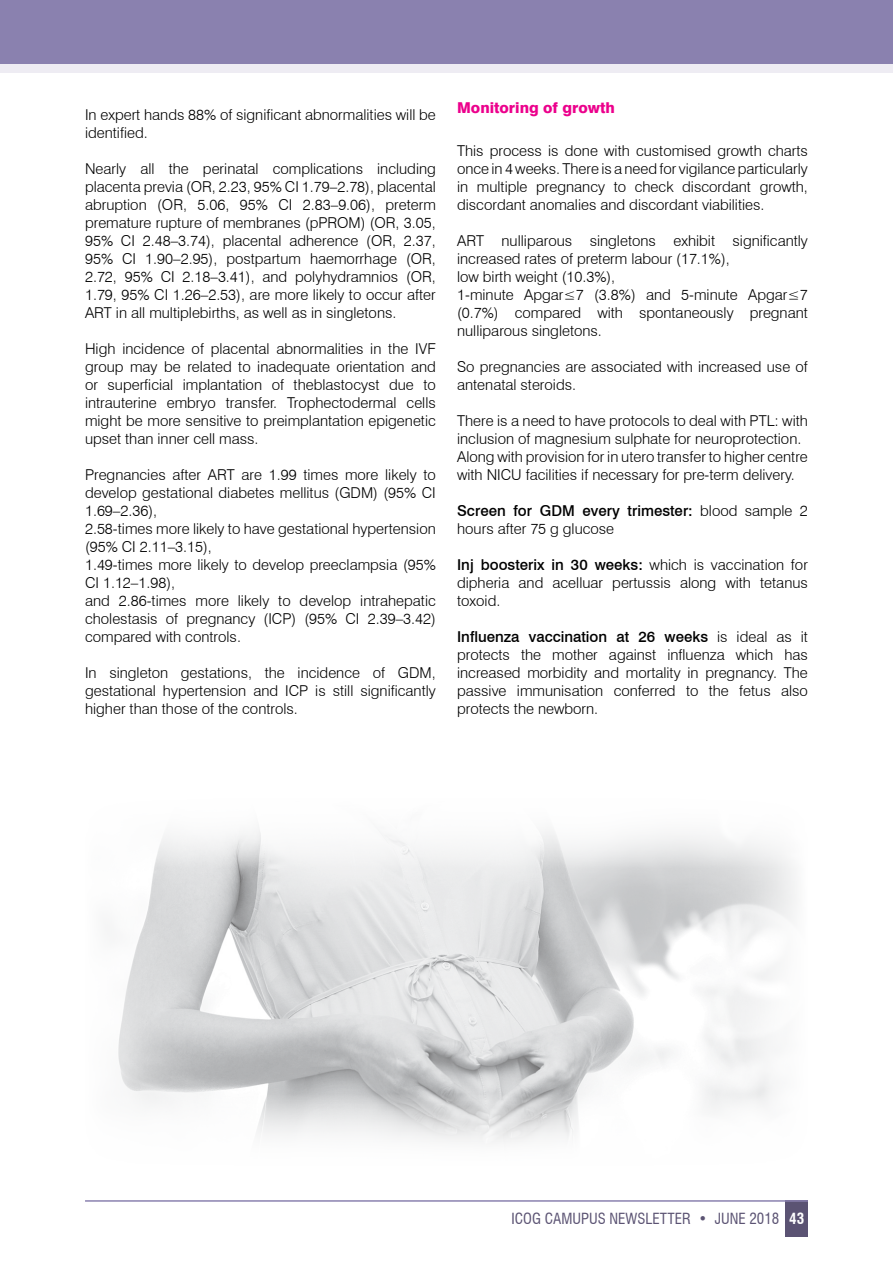
<style>
.page{position:relative;width:893px;height:1263px;background:#fff}
.page>*{position:absolute;margin:0;border:0;box-sizing:border-box;transform-origin:0 0}
.t1{font:300 15px/18px "Swiss 721 BT";color:#000}
.t2{font:condensed 15px "Swiss 721 BT";color:#5b5373}
.t3{font:800 15px "Swiss 721 BT";color:#ec008c}
.s1{font-weight:500}
.s2{font-weight:700;color:#fff}
</style>
<div class="page">
<img style="left:118px;top:827px;width:679px;height:316px">
<div style="left:785px;top:1200px;width:23px;height:36px;background:#5b5373"></div>
<div style="left:0;top:0;width:893px;height:64px;background:#8a81af"></div>
<div style="left:0;top:64px;width:893px;height:8px;background:#eeecf3"></div>
<hr style="left:85px;top:1200px;width:723px;height:2px;background:#8a81af">
<p class="t1" style="left:85px;top:106px;width:352px">In expert hands 88% of significant abnormalities will be identified.</p>
<p class="t1" style="left:85px;top:160px;width:352px;text-align:justify">Nearly all the perinatal complications including placenta previa (OR, 2.23, 95% CI 1.79–2.78), placental abruption (OR, 5.06, 95% CI 2.83–9.06), preterm premature rupture of membranes (pPROM) (OR, 3.05, 95% CI 2.48–3.74), placental adherence (OR, 2.37, 95% CI 1.90–2.95), postpartum haemorrhage (OR, 2.72, 95% CI 2.18–3.41), and polyhydramnios (OR, 1.79, 95% CI 1.26–2.53), are more likely to occur after ART in all multiplebirths, as well as in singletons.</p>
<p class="t1" style="left:85px;top:340px;width:352px;text-align:justify">High incidence of placental abnormalities in the IVF group may be related to inadequate orientation and or superficial implantation of theblastocyst due to intrauterine embryo transfer. Trophectodermal cells might be more sensitive to preimplantation epigenetic upset than inner cell mass.</p>
<p class="t1" style="left:85px;top:466px;width:352px">Pregnancies after ART are 1.99 times more likely to develop gestational diabetes mellitus (GDM) (95% CI 1.69–2.36),<br>2.58-times more likely to have gestational hypertension (95% CI 2.11–3.15),<br>1.49-times more likely to develop preeclampsia (95% CI 1.12–1.98),<br>and 2.86-times more likely to develop intrahepatic cholestasis of pregnancy (ICP) (95% CI 2.39–3.42) compared with controls.</p>
<p class="t1" style="left:85px;top:664px;width:352px;text-align:justify">In singleton gestations, the incidence of GDM, gestational hypertension and ICP is still significantly higher than those of the controls.</p>
<p class="t3" style="left:457px;top:99px;width:159px">Monitoring of growth</p>
<p class="t1" style="left:457px;top:142px;width:352px;text-align:justify">This process is done with customised growth charts once in 4 weeks. There is a need for vigilance particularly in multiple pregnancy to check discordant growth, discordant anomalies and discordant viabilities.</p>
<p class="t1" style="left:457px;top:232px;width:352px">ART nulliparous singletons exhibit significantly increased rates of preterm labour (17.1%),<br>low birth weight (10.3%),<br>1-minute Apgar≤7 (3.8%) and 5-minute Apgar≤7 (0.7%) compared with spontaneously pregnant nulliparous singletons.</p>
<p class="t1" style="left:457px;top:358px;width:352px">So pregnancies are associated with increased use of antenatal steroids.</p>
<p class="t1" style="left:457px;top:412px;width:352px">There is a need to have protocols to deal with PTL: with inclusion of magnesium sulphate for neuroprotection.<br>Along with provision for in utero transfer to higher centre with NICU facilities if necessary for pre-term delivery.</p>
<p class="t1" style="left:457px;top:502px;width:352px"><span class="s1">Screen for GDM every trimester:</span> blood sample 2 hours after 75 g glucose</p>
<p class="t1" style="left:457px;top:556px;width:352px;text-align:justify"><span class="s1">Inj boosterix in 30 weeks:</span> which is vaccination for dipheria and acelluar pertussis along with tetanus toxoid.</p>
<p class="t1" style="left:457px;top:628px;width:352px;text-align:justify"><span class="s1">Influenza vaccination at 26 weeks</span> is ideal as it protects the mother against influenza which has increased morbidity and mortality in pregnancy. The passive immunisation conferred to the fetus also protects the newborn.</p>
<p class="t2" style="left:511px;top:1209px;width:294px">ICOG CAMUPUS NEWSLETTER • JUNE 2018 <span class="s2">43</span></p>
</div>
